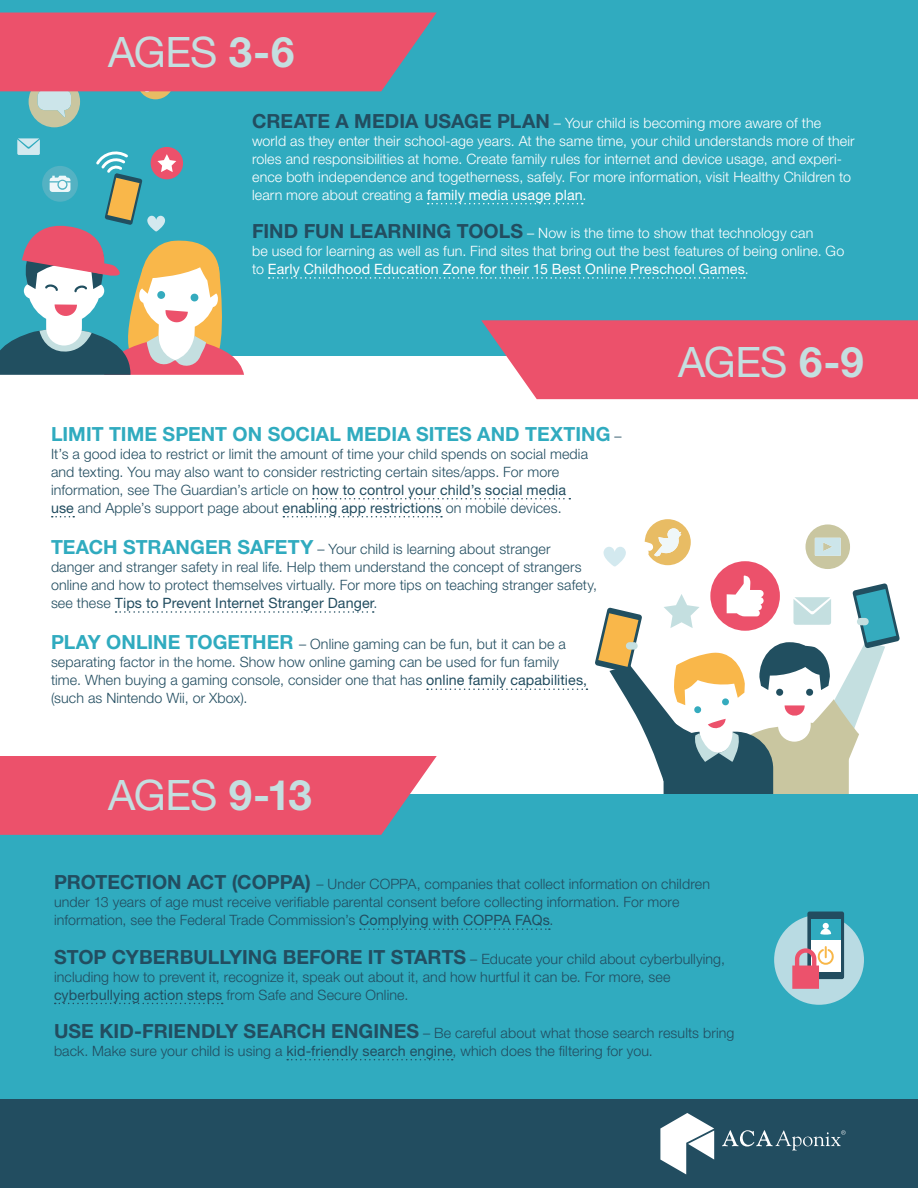
<style>
.page{position:relative;width:918px;height:1188px;background:#fff}
.page>*{position:absolute;margin:0;border:0;box-sizing:border-box;transform-origin:0 0}
.t1{font:42px "Helvetica Neue LT Std";letter-spacing:-.025em;color:#c4dfe0}
.Body_Text{font:700 19.5px "Helvetica Neue LT Std";letter-spacing:.005em;color:#30abbf}
.Body_Text-2{font:300 14.25px/18px "Helvetica Neue LT Std";letter-spacing:.01em;color:#224d60}
.Body_Text-3{font:300 14.25px/18px "Helvetica Neue LT Std";letter-spacing:.01em;color:#fff}
.s1{font-weight:700}
.s2{font-weight:700;font-size:19.5px;color:#224d60}
.s3{font-weight:400}
.s4{font-weight:300;font-size:14.25px;color:#224d60}
.s5{font-weight:700;font-size:19.5px;color:#30abbf}
.s6{font-weight:700;font-size:19.5px}
</style>
<div class="page">
<div style="left:0;top:795px;width:918px;height:393px;background:#30abbf"></div>
<svg style="left:360px;top:928px;width:190px;height:2px"></svg>
<svg style="left:55px;top:1003px;width:168px;height:1px"></svg>
<svg style="left:287px;top:1059px;width:166px;height:1px"></svg>
<div style="left:774px;top:915px;width:90px;height:90px;background:#b9dbe3;border-radius:50%"></div>
<div style="left:807px;top:912px;width:37px;height:67px;background:#224d60;border-radius:2px"></div>
<div style="left:811px;top:919px;width:29px;height:52px;background:#fff"></div>
<div style="left:811px;top:919px;width:29px;height:20px;background:#30abbf"></div>
<svg style="left:820px;top:923px;width:11px;height:12px"></svg>
<svg style="left:792px;top:946px;width:42px;height:43px"></svg>
<div style="left:0;top:1099px;width:918px;height:89px;background:#224d60"></div>
<svg style="left:660px;top:1113px;width:54px;height:61px"></svg>
<svg style="left:722px;top:1130px;width:124px;height:21px"></svg>
<div style="left:0;top:0;width:918px;height:355px;background:#30abbf"></div>
<svg style="left:0;top:138px;width:244px;height:237px"></svg>
<svg style="left:428px;top:203px;width:155px;height:1px"></svg>
<svg style="left:269px;top:277px;width:476px;height:2px"></svg>
<svg style="left:0;top:13px;width:437px;height:114px"></svg>
<svg style="left:481px;top:320px;width:437px;height:79px;background:#e95b73"></svg>
<svg style="left:313px;top:498px;width:257px;height:1px"></svg>
<svg style="left:0;top:516px;width:903px;height:319px"></svg>
<p class="t1" style="left:108px;top:26px;width:188px">AGES <span class="s1">3-6</span></p>
<p class="Body_Text-3" style="left:252px;top:114px;width:604px"><span class="s2">CREATE A MEDIA USAGE PLAN</span> – Your child is becoming more aware of the world as they enter their school-age years. At the same time, your child understands more of their roles and responsibilities at home. Create family rules for internet and device usage, and experi&shy;ence both independence and togetherness, safely. For more information, visit Healthy Children to learn more about creating a <span class="s3">family media usage plan</span>.</p>
<p class="Body_Text-3" style="left:252px;top:224px;width:594px"><span class="s2">FIND FUN LEARNING TOOLS</span> – Now is the time to show that technology can<br>be used for learning as well as fun. Find sites that bring out the best features of being online. Go to <span class="s3">Early Childhood Education Zone for their 15 Best Online Preschool Games</span>.</p>
<p class="Body_Text" style="left:51px;top:422px;width:572px">LIMIT TIME SPENT ON SOCIAL MEDIA SITES AND TEXTING <span class="s4">–</span></p>
<p class="Body_Text-2" style="left:51px;top:445px;width:539px">It’s a good idea to restrict or limit the amount of time your child spends on social media and texting. You may also want to consider restricting certain sites/apps. For more information, see The Guardian’s article on <span class="s3">how to control your child’s social media use</span> and Apple’s support page about <span class="s3">enabling app restrictions</span> on mobile devices.</p>
<p class="Body_Text-2" style="left:51px;top:540px;width:547px"><span class="s5">TEACH STRANGER SAFETY</span> – Your child is learning about stranger danger and stranger safety in real life. Help them understand the concept of strangers online and how to protect themselves virtually. For more tips on teaching stranger safety, see these <span class="s3">Tips to Prevent Internet Stranger Danger</span>.</p>
<p class="Body_Text-2" style="left:51px;top:635px;width:538px"><span class="s5">PLAY ONLINE TOGETHER</span> – Online gaming can be fun, but it can be a separating factor in the home. Show how online gaming can be used for fun family time. When buying a gaming console, consider one that has <span class="s3">online family capabilities, </span>(such as Nintendo Wii, or Xbox).</p>
<p class="t1" style="left:108px;top:769px;width:205px">AGES <span class="s1">9-13</span></p>
<p class="t1" style="left:678px;top:336px;width:187px">AGES <span class="s1">6-9</span></p>
<p class="Body_Text-2" style="left:54px;top:875px;width:658px"><span class="s6">PROTECTION ACT (COPPA)</span> – Under COPPA, companies that collect information on children under 13 years of age must receive verifiable parental consent before collecting information. For more information, see the Federal Trade Commission’s <span class="s3">Complying with COPPA FAQs</span>.</p>
<p class="Body_Text-2" style="left:54px;top:949px;width:673px"><span class="s6">STOP CYBERBULLYING BEFORE IT STARTS</span> – Educate your child about cyberbullying, including how to prevent it, recognize it, speak out about it, and how hurtful it can be. For more, see <span class="s3">cyberbullying action steps</span> from Safe and Secure Online.</p>
<p class="Body_Text-2" style="left:54px;top:1024px;width:682px"><span class="s6">USE KID-FRIENDLY SEARCH ENGINES</span> – Be careful about what those search results bring back. Make sure your child is using a <span class="s3">kid-friendly search engine</span>, which does the filtering for you.</p>
</div>
